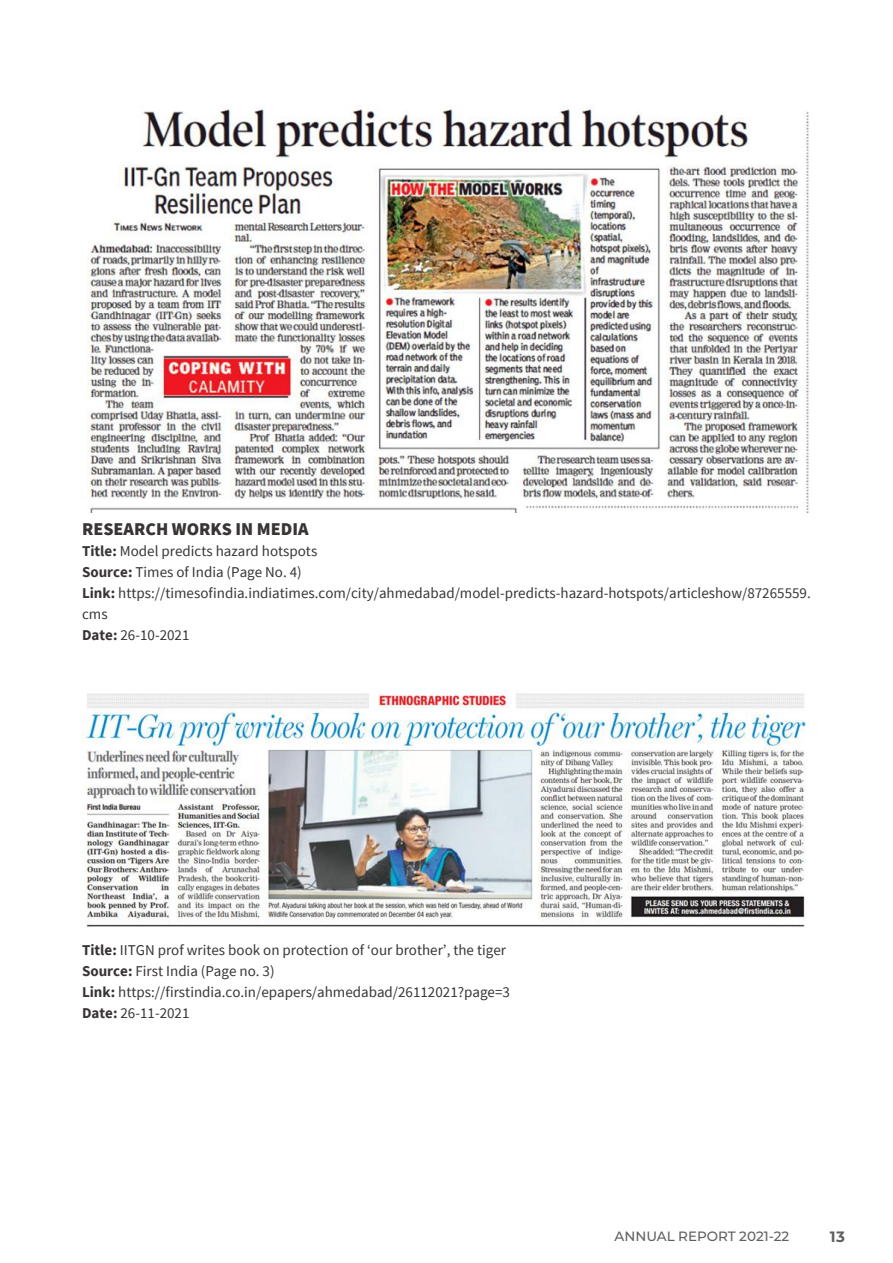
<style>
.page{position:relative;width:893px;height:1263px;background:#fff}
.page>*{position:absolute;margin:0;border:0;box-sizing:border-box;transform-origin:0 0}
.t1{font:900 18px "Source Sans Pro";color:#393535}
.t2{font:15px/21px "Source Sans Pro";color:#393535}
.t3{font:700 15px "Montserrat";color:#615f60}
.t4{font:500 13.5px "Montserrat";color:#615f60}
.s1{font-weight:700}
</style>
<div class="page">
<img style="left:87px;top:105px;width:722px;height:408px">
<img style="left:81px;top:693px;width:725px;height:234px">
<p class="t1" style="left:82px;top:517px;width:228px">RESEARCH WORKS IN MEDIA</p>
<p class="t2" style="left:82px;top:541px;width:730px"><span class="s1">Title:</span> Model predicts hazard hotspots<br><span class="s1">Source:</span> Times of India (Page No. 4)<br><span class="s1">Link:</span> https://timesofindia.indiatimes.com/city/ahmedabad/model-predicts-hazard-hotspots/articleshow/87265559. cms<br><span class="s1">Date:</span> 26-10-2021</p>
<p class="t2" style="left:82px;top:940px;width:429px"><span class="s1">Title:</span> IITGN prof writes book on protection of ‘our brother’, the tiger <span class="s1">Source:</span> First India (Page no. 3)<br><span class="s1">Link:</span> https://firstindia.co.in/epapers/ahmedabad/26112021?page=3<br><span class="s1">Date:</span> 26-11-2021</p>
<p class="t4" style="left:614px;top:1227px;width:176px">ANNUAL REPORT 2021-22</p>
<p class="t3" style="left:830px;top:1225px;width:17px">13</p>
</div>
